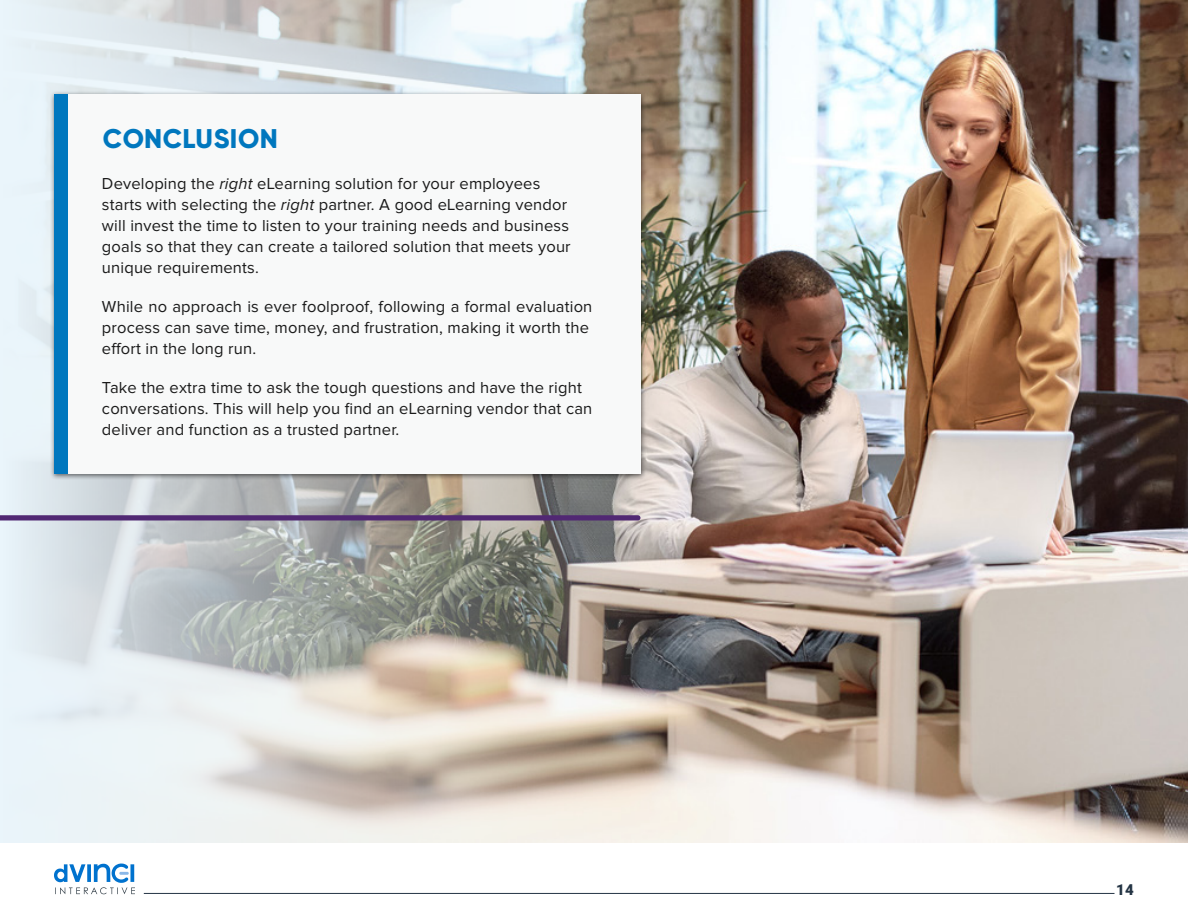
<style>
.page{position:relative;width:1188px;height:918px;background:#fff}
.page>*{position:absolute;margin:0;border:0;box-sizing:border-box;transform-origin:0 0}
.t1{font:800 27px "Gilroy";letter-spacing:.02em;color:#0077be}
.t2{font:16.5px/21px "Proxima Nova";letter-spacing:.01em;color:#1a1a1a}
.t3{font:900 15px "Roboto";color:#243444}
.s1{font-style:italic}
</style>
<div class="page">
<hr style="left:144px;top:893px;width:970px;height:1px;background:#243444">
<svg style="left:54px;top:864px;width:81px;height:30px"></svg>
<img style="left:729px;top:0;width:459px;height:843px">
<img style="left:0;top:0;width:729px;height:843px">
<div style="left:50px;top:91px;width:596px;height:389px;background:#000;opacity:.55"></div>
<div style="left:54px;top:94px;width:586px;height:380px;background:#f8f9f9"></div>
<div style="left:54px;top:94px;width:14px;height:380px;background:#0077be"></div>
<svg style="left:0;top:515px;width:640px;height:5px"></svg>
<h1 class="t1" style="left:103px;top:121px;width:177px">CONCLUSION</h1>
<p class="t2" style="left:102px;top:173px;width:470px">Developing the <span class="s1">right</span> eLearning solution for your employees starts with selecting the <span class="s1">right</span> partner. A good eLearning vendor will invest the time to listen to your training needs and business goals so that they can create a tailored solution that meets your unique requirements.</p>
<p class="t2" style="left:102px;top:296px;width:492px">While no approach is ever foolproof, following a formal evaluation process can save time, money, and frustration, making it worth the effort in the long run.</p>
<p class="t2" style="left:102px;top:377px;width:492px">Take the extra time to ask the tough questions and have the right conversations. This will help you find an eLearning vendor that can deliver and function as a trusted partner.</p>
<p class="t3" style="left:1116px;top:879px;width:19px">14</p>
</div>
